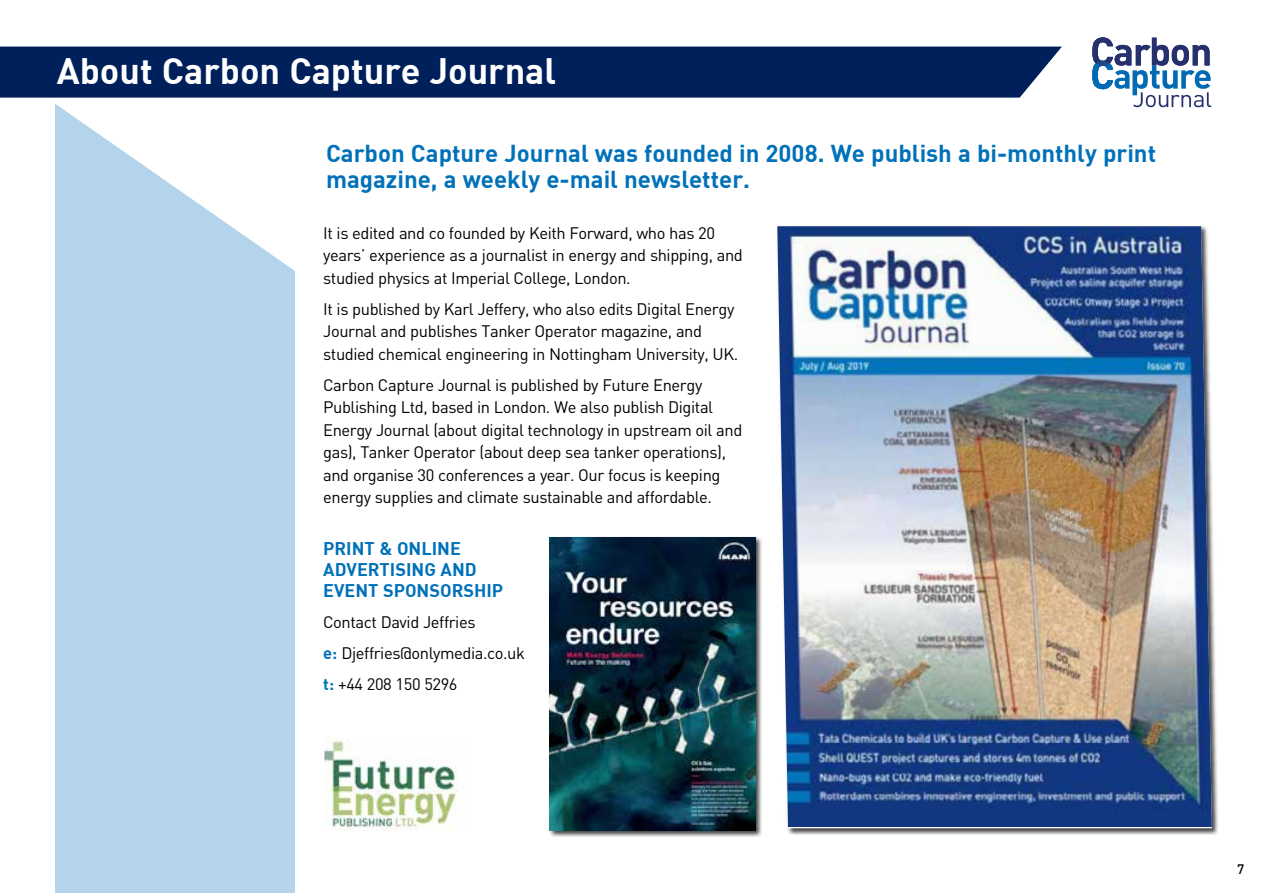
<style>
.page{position:relative;width:1263px;height:893px;background:#fff}
.page>*{position:absolute;margin:0;border:0;box-sizing:border-box;transform-origin:0 0}
.t1{font:36px "DIN Bold";color:#fff}
.t2{font:24px/25.5px "DIN Bold";color:#0071b9}
.t3{font:18px/21px "DIN Bold";color:#0071b9}
.t4{font:16.5px/22.5px "DIN";letter-spacing:-.025em;color:#000}
.t5{font:500 13.5px "DIN";color:#000}
.s1{font-family:"DIN Bold";color:#0071b9}
</style>
<div class="page">
<div style="left:55px;top:77px;width:240px;height:816px;background:#b3d4ea"></div>
<svg style="left:55px;top:98px;width:240px;height:173px"></svg>
<div style="left:0;top:47px;width:1062px;height:51px;background:#00205b"></div>
<svg style="left:1092px;top:37px;width:119px;height:70px"></svg>
<div style="left:776px;top:225px;width:443px;height:610px;background:#000;opacity:.75"></div>
<img style="left:777px;top:226px;width:435px;height:601px">
<div style="left:548px;top:537px;width:215px;height:300px;background:#000;opacity:.75"></div>
<img style="left:550px;top:538px;width:206px;height:292px">
<img style="left:324px;top:740px;width:133px;height:91px">
<h1 class="t1" style="left:57px;top:47px;width:501px">About Carbon Capture Journal</h1>
<h2 class="t2" style="left:326px;top:140px;width:832px">Carbon Capture Journal was founded in 2008. We publish a bi-monthly print magazine, a weekly e-mail newsletter.</h2>
<p class="t4" style="left:323px;top:221px;width:421px">It is edited and co founded by Keith Forward, who has 20 years’ experience as a journalist in energy and shipping, and studied physics at Imperial College, London.</p>
<p class="t4" style="left:323px;top:297px;width:417px">It is published by Karl Jeffery, who also edits Digital Energy<br>Journal and publishes Tanker Operator magazine, and studied chemical engineering in Nottingham University, UK.</p>
<p class="t4" style="left:323px;top:373px;width:421px">Carbon Capture Journal is published by Future Energy Publishing Ltd, based in London. We also publish Digital Energy Journal (about digital technology in upstream oil and gas), Tanker Operator (about deep sea tanker operations), and organise 30 conferences a year. Our focus is keeping energy supplies and climate sustainable and affordable.</p>
<p class="t3" style="left:323px;top:537px;width:181px">PRINT &amp; ONLINE<br>ADVERTISING AND<br>EVENT SPONSORSHIP</p>
<p class="t4" style="left:323px;top:606px;width:203px;line-height:31px">Contact David Jeffries<br><span class="s1">e:</span> Djeffries@onlymedia.co.uk <span class="s1">t:</span> +44 208 150 5296</p>
<p class="t5" style="left:1237px;top:860px;width:9px">7</p>
</div>
